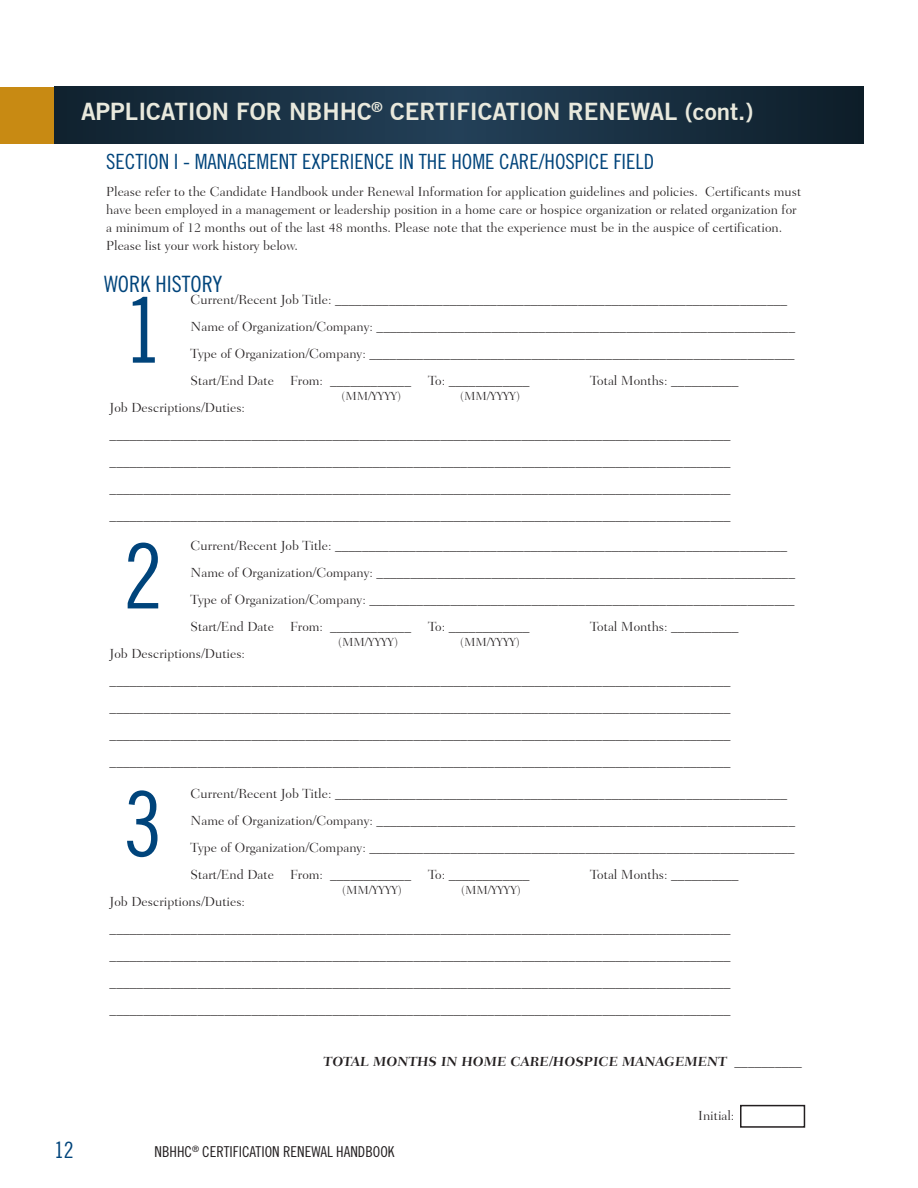
<style>
.page{position:relative;width:918px;height:1188px;background:#fff}
.page>*{position:absolute;margin:0;border:0;box-sizing:border-box;transform-origin:0 0}
.Text_Headers{font:90px "Trade Gothic Cond Eighteen";color:#00447b}
.Bar_Headings{font:700 24px "Trade Gothic No.2";color:#e9e9dd}
.Text_Headers-2{font:22.5px "Trade Gothic Cond Eighteen";color:#00447b}
.Text_Headers-3{font:21px "Trade Gothic Cond Eighteen";color:#00447b}
.t1{font:15px "Trade Gothic Cond Eighteen";color:#231f20}
.Table_Head{font:300 13.5px "Fairfield LH45";color:#231f20}
.Text_Headers-4{font:300 13.5px/18px "Fairfield LH45";color:#231f20}
.Table_Head-2{font:700 13.5px "Fairfield LH75 Caption";color:#231f20}
.Table_Head-3{font:300 12px "Fairfield LH45";color:#231f20}
.s1{font-family:"Fairfield LH45";font-weight:300}
</style>
<div class="page">
<svg style="left:54px;top:87px;width:810px;height:57px;background:#182f41"></svg>
<div style="left:0;top:87px;width:54px;height:57px;background:#c88a13"></div>
<div style="left:740px;top:1105px;width:65px;height:23px;border:2px solid #231f20"></div>
<p class="Bar_Headings" style="left:81px;top:96px;width:674px">APPLICATION FOR NBHHC<sup>®</sup> CERTIFICATION RENEWAL (cont.)</p>
<p class="Text_Headers-3" style="left:106px;top:149px;width:550px">SECTION I - MANAGEMENT EXPERIENCE IN THE HOME CARE/HOSPICE FIELD</p>
<p class="Text_Headers-4" style="left:106px;top:183px;width:697px">Please refer to the Candidate Handbook under Renewal Information for application guidelines and policies. Certificants must have been employed in a management or leadership position in a home care or hospice organization or related organization for a minimum of 12 months out of the last 48 months. Please note that the experience must be in the auspice of certification.<br>Please list your work history below.</p>
<p class="Text_Headers-2" style="left:104px;top:271px;width:120px">WORK HISTORY</p>
<p class="Table_Head" style="left:191px;top:292px;width:598px">Current/Recent Job Title: ___________________________________________________________________</p>
<p class="Table_Head" style="left:191px;top:319px;width:606px">Name of Organization/Company: ______________________________________________________________</p>
<p class="Table_Head" style="left:191px;top:346px;width:606px">Type of Organization/Company: _______________________________________________________________</p>
<p class="Table_Head" style="left:191px;top:373px;width:222px">Start/End Date From: ____________</p>
<p class="Table_Head" style="left:428px;top:373px;width:103px">To: ____________</p>
<p class="Table_Head" style="left:590px;top:373px;width:150px">Total Months: __________</p>
<p class="Table_Head" style="left:110px;top:400px;width:137px">Job Descriptions/Duties:</p>
<p class="Table_Head" style="left:110px;top:427px;width:623px">____________________________________________________________________________________________</p>
<p class="Table_Head" style="left:110px;top:454px;width:623px">____________________________________________________________________________________________</p>
<p class="Table_Head" style="left:110px;top:481px;width:623px">____________________________________________________________________________________________</p>
<p class="Table_Head" style="left:110px;top:508px;width:623px">____________________________________________________________________________________________</p>
<p class="Text_Headers" style="left:123px;top:277px;width:41px">1</p>
<p class="Table_Head-3" style="left:341px;top:389px;width:61px">(MM/YYYY)</p>
<p class="Table_Head-3" style="left:460px;top:389px;width:61px">(MM/YYYY)</p>
<p class="Table_Head" style="left:191px;top:538px;width:598px">Current/Recent Job Title: ___________________________________________________________________</p>
<p class="Table_Head" style="left:191px;top:565px;width:606px">Name of Organization/Company: ______________________________________________________________</p>
<p class="Table_Head" style="left:191px;top:592px;width:606px">Type of Organization/Company: _______________________________________________________________</p>
<p class="Table_Head" style="left:191px;top:619px;width:222px">Start/End Date From: ____________</p>
<p class="Table_Head" style="left:428px;top:619px;width:103px">To: ____________</p>
<p class="Table_Head" style="left:590px;top:619px;width:150px">Total Months: __________</p>
<p class="Table_Head" style="left:110px;top:646px;width:137px">Job Descriptions/Duties:</p>
<p class="Table_Head" style="left:110px;top:673px;width:623px">____________________________________________________________________________________________</p>
<p class="Table_Head" style="left:110px;top:700px;width:623px">____________________________________________________________________________________________</p>
<p class="Table_Head" style="left:110px;top:727px;width:623px">____________________________________________________________________________________________</p>
<p class="Table_Head" style="left:110px;top:754px;width:623px">____________________________________________________________________________________________</p>
<p class="Text_Headers" style="left:123px;top:523px;width:41px">2</p>
<p class="Table_Head-3" style="left:338px;top:635px;width:61px">(MM/YYYY)</p>
<p class="Table_Head-3" style="left:460px;top:635px;width:61px">(MM/YYYY)</p>
<p class="Table_Head" style="left:191px;top:786px;width:598px">Current/Recent Job Title: ___________________________________________________________________</p>
<p class="Table_Head" style="left:191px;top:813px;width:606px">Name of Organization/Company: ______________________________________________________________</p>
<p class="Table_Head" style="left:191px;top:840px;width:606px">Type of Organization/Company: _______________________________________________________________</p>
<p class="Table_Head" style="left:191px;top:867px;width:222px">Start/End Date From: ____________</p>
<p class="Table_Head" style="left:428px;top:867px;width:103px">To: ____________</p>
<p class="Table_Head" style="left:590px;top:867px;width:150px">Total Months: __________</p>
<p class="Table_Head" style="left:110px;top:894px;width:137px">Job Descriptions/Duties:</p>
<p class="Table_Head" style="left:110px;top:921px;width:623px">____________________________________________________________________________________________</p>
<p class="Table_Head" style="left:110px;top:948px;width:623px">____________________________________________________________________________________________</p>
<p class="Table_Head" style="left:110px;top:975px;width:623px">____________________________________________________________________________________________</p>
<p class="Table_Head" style="left:110px;top:1002px;width:623px">____________________________________________________________________________________________</p>
<p class="Text_Headers" style="left:123px;top:771px;width:41px">3</p>
<p class="Table_Head-3" style="left:342px;top:883px;width:61px">(MM/YYYY)</p>
<p class="Table_Head-3" style="left:461px;top:883px;width:61px">(MM/YYYY)</p>
<p class="Table_Head-2" style="left:324px;top:1054px;width:480px">TOTAL MONTHS IN HOME CARE/HOSPICE MANAGEMENT <span class="s1">__________</span></p>
<h3 class="Text_Headers-2" style="left:54px;top:1137px;width:21px">12</h3>
<p class="t1" style="left:154px;top:1143px;width:242px">NBHHC<sup>®</sup> CERTIFICATION RENEWAL HANDBOOK</p>
<p class="Table_Head" style="left:698px;top:1108px;width:38px">Initial:</p>
</div>
